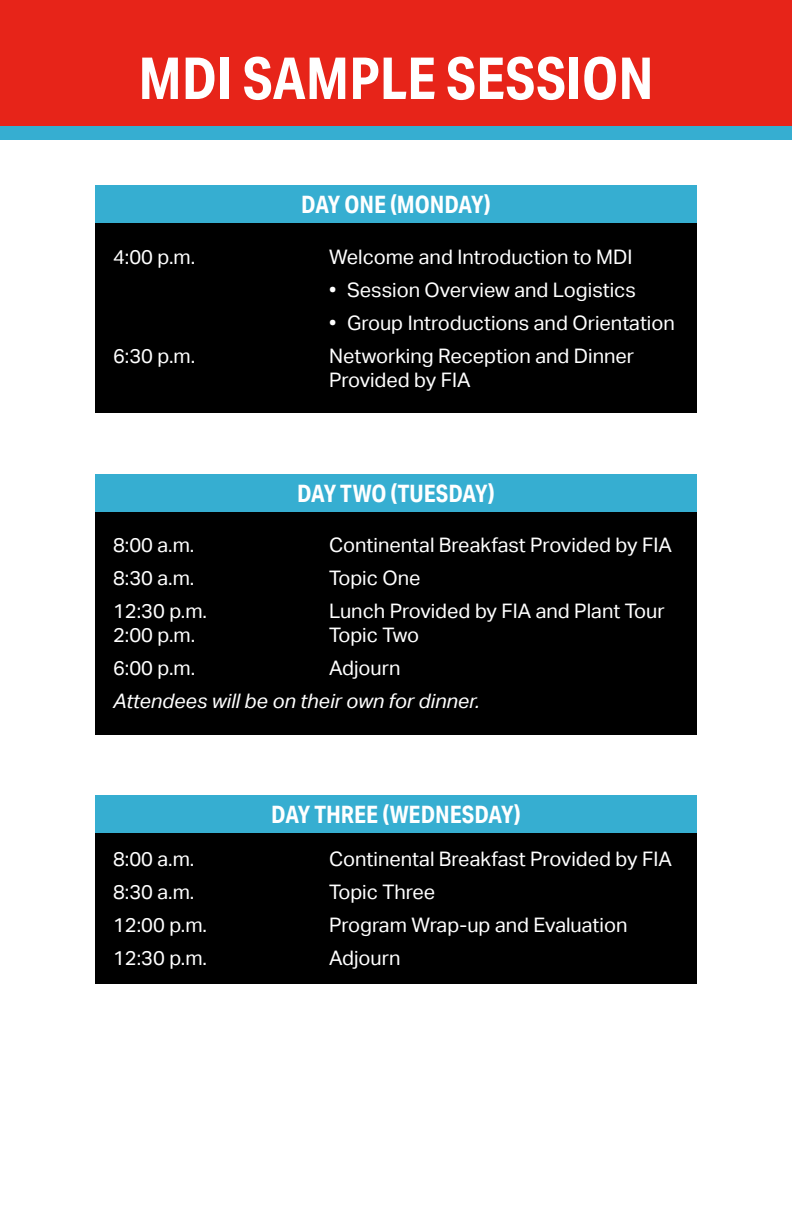
<style>
.page{position:relative;width:792px;height:1224px;background:#fff}
.page>*{position:absolute;margin:0;border:0;box-sizing:border-box;transform-origin:0 0}
.t1{font:700 58px "Aktiv Grotesk Cd";color:#fff}
.t2{font:700 24px "Aktiv Grotesk Cd";color:#fff}
.t3{font:20px "Aktiv Grotesk";color:#fff}
.t4{font:italic 20px "Aktiv Grotesk";color:#fff}
</style>
<div class="page">
<svg style="left:0;top:0;width:792px;height:140px;background:#d5312b"></svg>
<div style="left:95px;top:223px;width:602px;height:190px;background:#000"></div>
<div style="left:95px;top:186px;width:602px;height:37px;background:#36aed1"></div>
<div style="left:95px;top:474px;width:602px;height:38px;background:#36aed1"></div>
<div style="left:95px;top:796px;width:602px;height:37px;background:#36aed1"></div>
<div style="left:95px;top:512px;width:602px;height:222px;background:#000"></div>
<div style="left:95px;top:833px;width:602px;height:151px;background:#000"></div>
<p class="t1" style="left:138px;top:43px;width:517px">MDI SAMPLE SESSION</p>
<p class="t2" style="left:301px;top:190px;width:191px">DAY ONE (MONDAY)</p>
<p class="t3" style="left:113px;top:245px;width:84px">4:00 p.m.</p>
<p class="t3" style="left:329px;top:245px;width:305px">Welcome and Introduction to MDI</p>
<p class="t3" style="left:329px;top:278px;width:308px">• Session Overview and Logistics</p>
<p class="t3" style="left:329px;top:311px;width:347px">• Group Introductions and Orientation</p>
<p class="t3" style="left:113px;top:344px;width:84px">6:30 p.m.</p>
<p class="t3" style="left:329px;top:344px;width:307px">Networking Reception and Dinner</p>
<p class="t3" style="left:329px;top:368px;width:143px">Provided by FIA</p>
<p class="t2" style="left:297px;top:478px;width:199px">DAY TWO (TUESDAY)</p>
<p class="t3" style="left:113px;top:534px;width:83px">8:00 a.m.</p>
<p class="t3" style="left:329px;top:534px;width:344px">Continental Breakfast Provided by FIA</p>
<p class="t3" style="left:113px;top:567px;width:83px">8:30 a.m.</p>
<p class="t3" style="left:329px;top:567px;width:93px">Topic One</p>
<p class="t3" style="left:113px;top:600px;width:96px">12:30 p.m.</p>
<p class="t3" style="left:329px;top:600px;width:337px">Lunch Provided by FIA and Plant Tour</p>
<p class="t3" style="left:113px;top:624px;width:84px">2:00 p.m.</p>
<p class="t3" style="left:329px;top:624px;width:92px">Topic Two</p>
<p class="t3" style="left:113px;top:657px;width:84px">6:00 p.m.</p>
<p class="t3" style="left:329px;top:657px;width:73px">Adjourn</p>
<p class="t4" style="left:113px;top:690px;width:368px">Attendees will be on their own for dinner.</p>
<p class="t2" style="left:271px;top:800px;width:251px">DAY THREE (WEDNESDAY)</p>
<p class="t3" style="left:113px;top:848px;width:83px">8:00 a.m.</p>
<p class="t3" style="left:329px;top:848px;width:344px">Continental Breakfast Provided by FIA</p>
<p class="t3" style="left:113px;top:881px;width:83px">8:30 a.m.</p>
<p class="t3" style="left:329px;top:881px;width:108px">Topic Three</p>
<p class="t3" style="left:113px;top:914px;width:96px">12:00 p.m.</p>
<p class="t3" style="left:329px;top:914px;width:300px">Program Wrap-up and Evaluation</p>
<p class="t3" style="left:113px;top:947px;width:96px">12:30 p.m.</p>
<p class="t3" style="left:329px;top:947px;width:73px">Adjourn</p>
</div>
